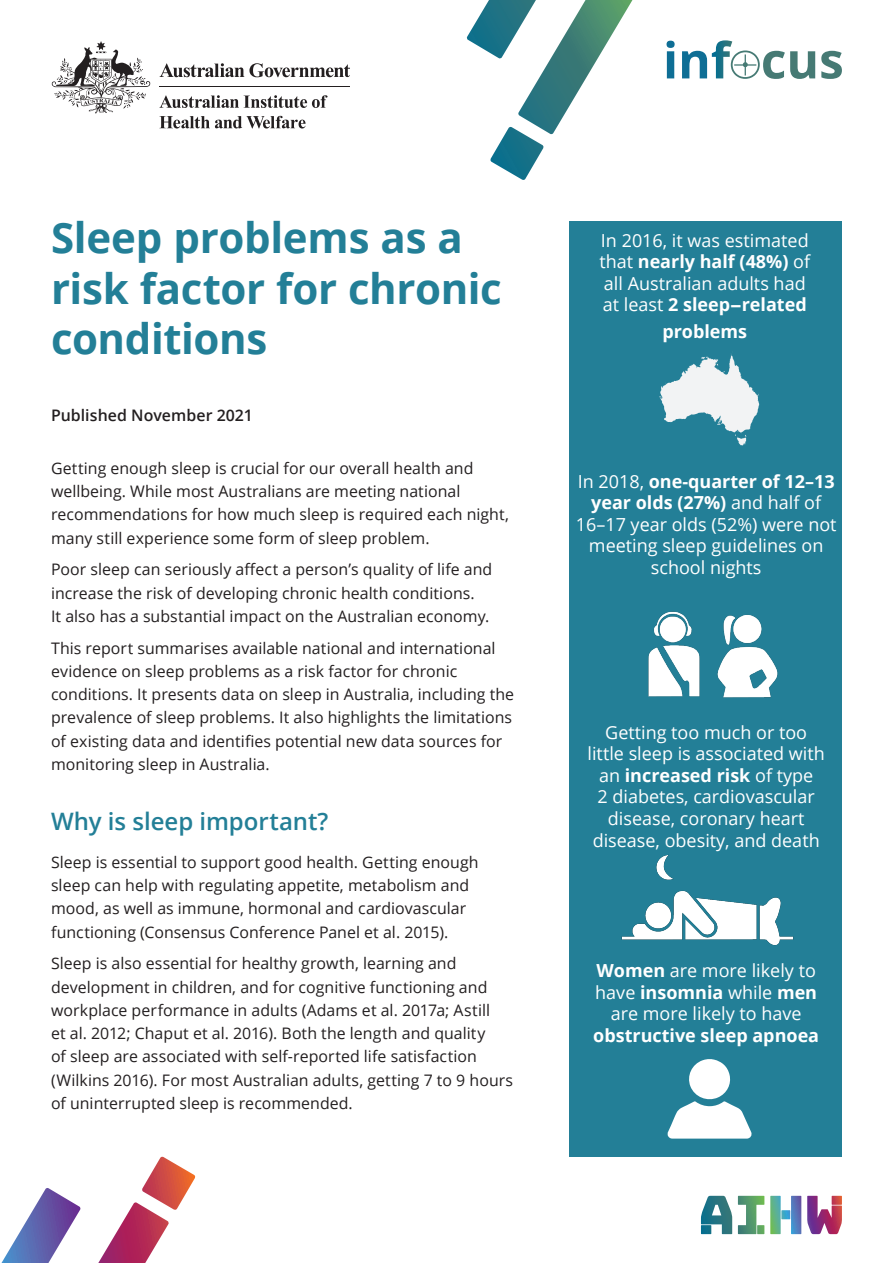
<style>
.page{position:relative;width:893px;height:1263px;background:#fff}
.page>*{position:absolute;margin:0;border:0;box-sizing:border-box;transform-origin:0 0}
.t1{font:700 42px/50.4px "Open Sans";letter-spacing:-.01em;color:#237f97}
.t2{font:600 24px "Open Sans";letter-spacing:-.005em;color:#237f97}
.Bullet_1{font:18px/21.6px "Open Sans";color:#fff;text-align:center}
.Body_text{font:18px/21.6px "Open Sans";color:#fff}
.Body_text-2{font:700 18px "Open Sans";color:#fff}
.Body_text-3{font:15.9px/23.2px "Open Sans";letter-spacing:.005em;color:#231f20}
.Body_text-4{font:600 15.9px "Open Sans";letter-spacing:.005em;color:#231f20}
.s1{font-weight:700}
</style>
<div class="page">
<div style="left:570px;top:221px;width:272px;height:936px;background:#237f97"></div>
<svg style="left:666px;top:41px;width:9px;height:37px"></svg>
<svg style="left:682px;top:40px;width:133px;height:39px"></svg>
<svg style="left:821px;top:51px;width:21px;height:28px"></svg>
<svg style="left:159px;top:63px;width:191px;height:14px"></svg>
<svg style="left:52px;top:41px;width:98px;height:72px"></svg>
<hr style="left:159px;top:86px;width:191px;height:1px;background:#231f20">
<svg style="left:159px;top:95px;width:169px;height:13px"></svg>
<svg style="left:159px;top:116px;width:147px;height:13px"></svg>
<svg style="left:467px;top:0;width:165px;height:180px"></svg>
<svg style="left:98px;top:1157px;width:98px;height:106px"></svg>
<svg style="left:1px;top:1188px;width:80px;height:75px"></svg>
<svg style="left:701px;top:1196px;width:31px;height:38px"></svg>
<svg style="left:738px;top:1196px;width:26px;height:38px"></svg>
<svg style="left:770px;top:1196px;width:31px;height:38px"></svg>
<svg style="left:807px;top:1196px;width:35px;height:38px"></svg>
<svg style="left:659px;top:354px;width:100px;height:91px"></svg>
<svg style="left:668px;top:1059px;width:84px;height:79px"></svg>
<img style="left:648px;top:611px;width:26px;height:86px">
<img style="left:674px;top:611px;width:104px;height:87px">
<img style="left:621px;top:855px;width:173px;height:91px">
<p class="t1" style="left:51px;top:212px;width:452px">Sleep problems as a risk factor for chronic conditions</p>
<p class="Body_text-4" style="left:51px;top:404px;width:203px">Published November 2021</p>
<p class="Body_text-3" style="left:51px;top:456px;width:459px">Getting enough sleep is crucial for our overall health and wellbeing. While most Australians are meeting national recommendations for how much sleep is required each night, many still experience some form of sleep problem.</p>
<p class="Body_text-3" style="left:51px;top:558px;width:443px">Poor sleep can seriously affect a person’s quality of life and increase the risk of developing chronic health conditions.<br>It also has a substantial impact on the Australian economy.</p>
<p class="Body_text-3" style="left:51px;top:636px;width:465px">This report summarises available national and international evidence on sleep problems as a risk factor for chronic conditions. It presents data on sleep in Australia, including the prevalence of sleep problems. It also highlights the limitations of existing data and identifies potential new data sources for monitoring sleep in Australia.</p>
<h2 class="t2" style="left:51px;top:804px;width:279px">Why is sleep important?</h2>
<p class="Body_text-3" style="left:51px;top:850px;width:429px">Sleep is essential to support good health. Getting enough sleep can help with regulating appetite, metabolism and mood, as well as immune, hormonal and cardiovascular functioning (Consensus Conference Panel et al. 2015).</p>
<p class="Body_text-3" style="left:51px;top:951px;width:464px">Sleep is also essential for healthy growth, learning and development in children, and for cognitive functioning and workplace performance in adults (Adams et al. 2017a; Astill<br>et al. 2012; Chaput et al. 2016). Both the length and quality<br>of sleep are associated with self-reported life satisfaction (Wilkins 2016). For most Australian adults, getting 7 to 9 hours of uninterrupted sleep is recommended.</p>
<p class="Body_text" style="left:599px;top:229px;width:212px">In 2016, it was estimated that <span class="s1">nearly half (48%)</span> of all Australian adults had at least <span class="s1">2 sleep-related</span></p>
<p class="Body_text-2" style="left:662px;top:319px;width:86px">problems</p>
<p class="Bullet_1" style="left:576px;top:470px;width:262px">In 2018, <span class="s1">one-quarter of 12–13 year olds (27%)</span> and half of<br>16–17 year olds (52%) were not meeting sleep guidelines on school nights</p>
<p class="Bullet_1" style="left:587px;top:721px;width:239px">Getting too much or too little sleep is associated with an <span class="s1">increased risk</span> of type<br>2 diabetes, cardiovascular disease, coronary heart disease, obesity, and death</p>
<p class="Bullet_1" style="left:593px;top:959px;width:227px"><span class="s1">Women</span> are more likely to have <span class="s1">insomnia</span> while <span class="s1">men </span>are more likely to have <span class="s1">obstructive sleep apnoea</span></p>
</div>
